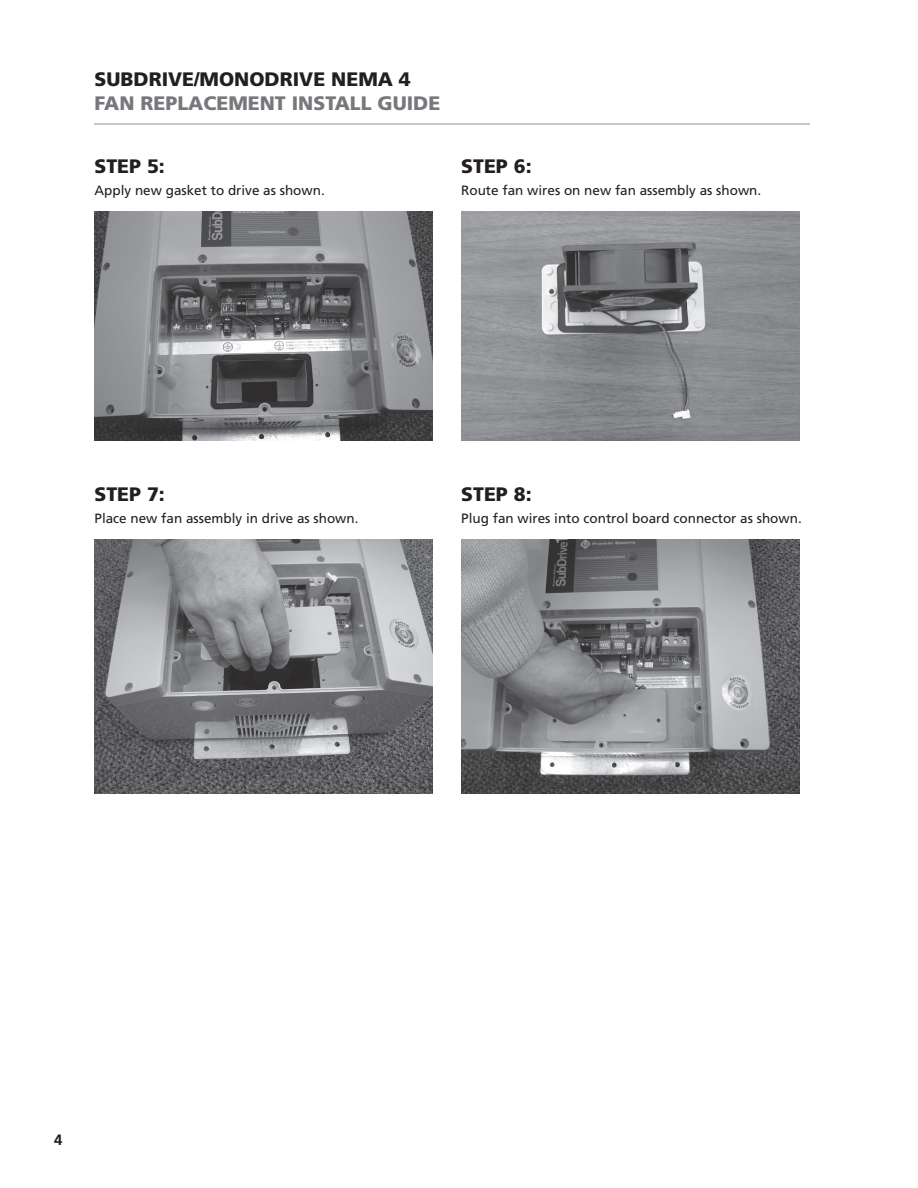
<style>
.page{position:relative;width:918px;height:1188px;background:#fff}
.page>*{position:absolute;margin:0;border:0;box-sizing:border-box;transform-origin:0 0}
.t1{font:900 19.5px "Frutiger";color:#231f20}
.t2{font:900 19.5px "Frutiger";color:#76787b}
.t3{font:700 15px "Frutiger";color:#231f20}
.t4{font:13.5px "Frutiger";color:#231f20}
</style>
<div class="page">
<hr style="left:94px;top:123px;width:716px;height:2px;background:#c7c8ca">
<img style="left:94px;top:212px;width:338px;height:229px">
<img style="left:461px;top:212px;width:338px;height:229px">
<img style="left:95px;top:540px;width:337px;height:253px">
<img style="left:461px;top:540px;width:338px;height:253px">
<h1 class="t1" style="left:94px;top:71px;width:318px">SUBDRIVE/MONODRIVE NEMA 4</h1>
<h1 class="t2" style="left:94px;top:95px;width:347px">FAN REPLACEMENT INSTALL GUIDE</h1>
<h1 class="t1" style="left:94px;top:159px;width:72px">STEP 5:</h1>
<p class="t4" style="left:94px;top:185px;width:232px">Apply new gasket to drive as shown.</p>
<h1 class="t1" style="left:461px;top:159px;width:72px">STEP 6:</h1>
<p class="t4" style="left:461px;top:185px;width:302px">Route fan wires on new fan assembly as shown.</p>
<h1 class="t1" style="left:94px;top:487px;width:72px">STEP 7:</h1>
<p class="t4" style="left:94px;top:513px;width:266px">Place new fan assembly in drive as shown.</p>
<h1 class="t1" style="left:461px;top:487px;width:72px">STEP 8:</h1>
<p class="t4" style="left:461px;top:513px;width:342px">Plug fan wires into control board connector as shown.</p>
<p class="t3" style="left:54px;top:1134px;width:10px">4</p>
</div>
